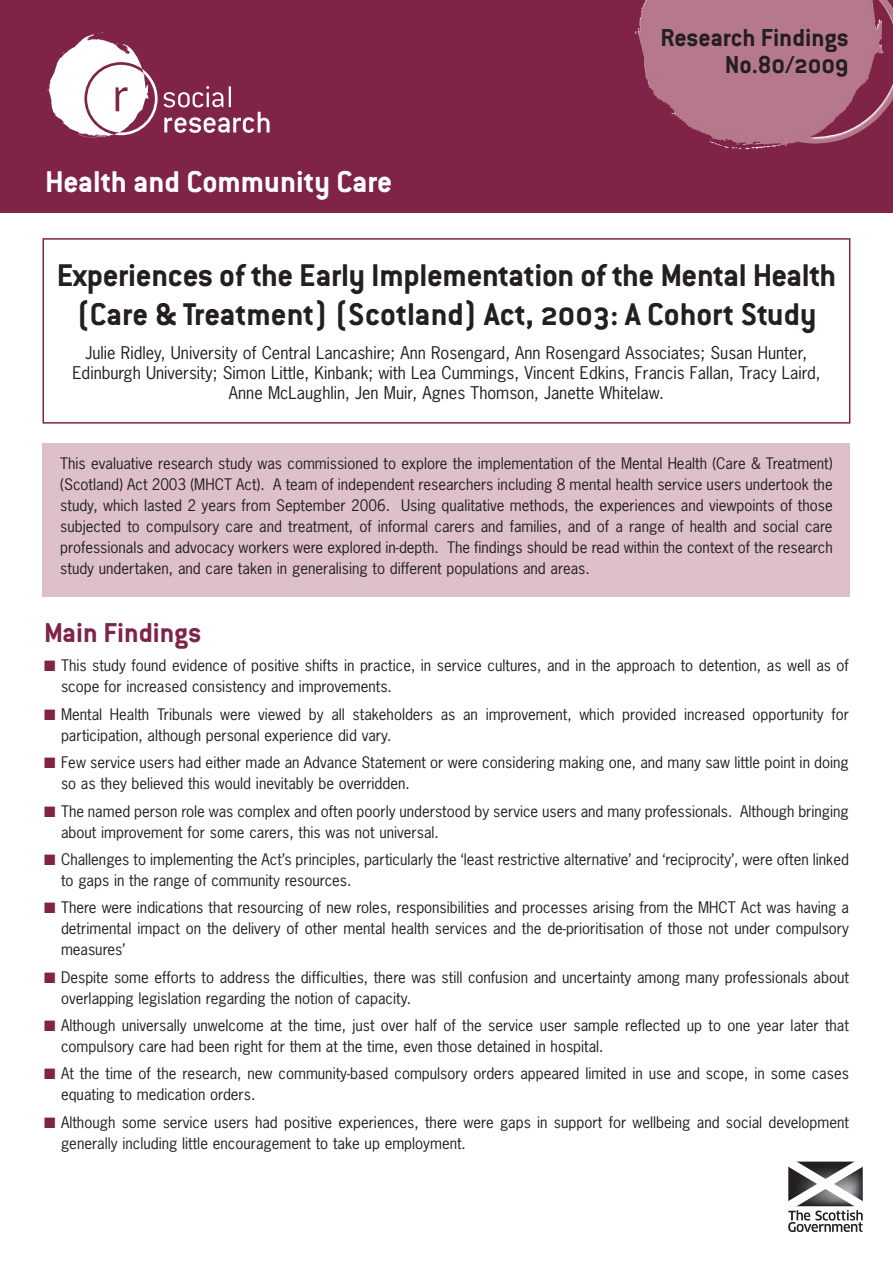
<style>
.page{position:relative;width:893px;height:1263px;background:#fff}
.page>*{position:absolute;margin:0;border:0;box-sizing:border-box;transform-origin:0 0}
.t1{font:700 34.5px/39px "Conduit OSITC";letter-spacing:-.01em;color:#231f20;text-align:center}
.t2{font:700 33px "Conduit OSITC";color:#fff}
.t3{font:700 30px "Conduit OSITC";color:#7f2447}
.t4{font:700 27px/27px "Conduit OSITC";color:#231f20;text-align:right}
.t5{font:16.5px/19.8px "News Gothic";color:#231f20;text-align:center}
.t6{font:15px/21px "News Gothic";color:#231f20}
.s1{color:#7f2447}
</style>
<div class="page">
<div style="left:43px;top:238px;width:807px;height:186px;border:2px solid #7f2447"></div>
<svg style="left:788px;top:1161px;width:75px;height:71px"></svg>
<div style="left:0;top:0;width:893px;height:213px;background:#7f2447"></div>
<svg style="left:48px;top:32px;width:110px;height:106px"></svg>
<svg style="left:164px;top:86px;width:106px;height:47px"></svg>
<img style="left:637px;top:0;width:256px;height:149px">
<div style="left:43px;top:444px;width:807px;height:153px;background:#ddc0c8"></div>
<h2 class="t2" style="left:45px;top:171px;width:349px">Health and Community Care</h2>
<h3 class="t4" style="left:660px;top:27px;width:190px">Research Findings<br>No.80/2009</h3>
<h1 class="t1" style="left:57px;top:259px;width:781px">Experiences of the Early Implementation of the Mental Health (Care &amp; Treatment) (Scotland) Act, 2003: A Cohort Study</h1>
<p class="t5" style="left:72px;top:344px;width:750px">Julie Ridley, University of Central Lancashire; Ann Rosengard, Ann Rosengard Associates; Susan Hunter,<br>Edinburgh University; Simon Little, Kinbank; with Lea Cummings, Vincent Edkins, Francis Fallan, Tracy Laird,<br>Anne McLaughlin, Jen Muir, Agnes Thomson, Janette Whitelaw.</p>
<p class="t6" style="left:60px;top:453px;width:774px;text-align:justify">This evaluative research study was commissioned to explore the implementation of the Mental Health (Care &amp; Treatment) (Scotland) Act 2003 (MHCT Act). A team of independent researchers including 8 mental health service users undertook the study, which lasted 2 years from September 2006. Using qualitative methods, the experiences and viewpoints of those subjected to compulsory care and treatment, of informal carers and families, and of a range of health and social care professionals and advocacy workers were explored in-depth. The findings should be read within the context of the research study undertaken, and care taken in generalising to different populations and areas.</p>
<h3 class="t3" style="left:44px;top:623px;width:159px">Main Findings</h3>
<p class="t6" style="left:61px;top:656px;width:789px;text-indent:-17px"><span class="s1">■</span> This study found evidence of positive shifts in practice, in service cultures, and in the approach to detention, as well as of scope for increased consistency and improvements.</p>
<p class="t6" style="left:61px;top:704px;width:789px;text-indent:-17px"><span class="s1">■</span> Mental Health Tribunals were viewed by all stakeholders as an improvement, which provided increased opportunity for participation, although personal experience did vary.</p>
<p class="t6" style="left:61px;top:752px;width:789px;text-indent:-17px"><span class="s1">■</span> Few service users had either made an Advance Statement or were considering making one, and many saw little point in doing so as they believed this would inevitably be overridden.</p>
<p class="t6" style="left:61px;top:801px;width:789px;text-indent:-17px"><span class="s1">■</span> The named person role was complex and often poorly understood by service users and many professionals. Although bringing about improvement for some carers, this was not universal.</p>
<p class="t6" style="left:61px;top:849px;width:789px;text-indent:-17px"><span class="s1">■</span> Challenges to implementing the Act’s principles, particularly the ‘least restrictive alternative’ and ‘reciprocity’, were often linked to gaps in the range of community resources.</p>
<p class="t6" style="left:61px;top:897px;width:789px;text-align:justify;text-indent:-17px"><span class="s1">■</span> There were indications that resourcing of new roles, responsibilities and processes arising from the MHCT Act was having a detrimental impact on the delivery of other mental health services and the de-prioritisation of those not under compulsory measures’</p>
<p class="t6" style="left:61px;top:967px;width:789px;text-indent:-17px"><span class="s1">■</span> Despite some efforts to address the difficulties, there was still confusion and uncertainty among many professionals about overlapping legislation regarding the notion of capacity.</p>
<p class="t6" style="left:61px;top:1015px;width:789px;text-indent:-17px"><span class="s1">■</span> Although universally unwelcome at the time, just over half of the service user sample reflected up to one year later that compulsory care had been right for them at the time, even those detained in hospital.</p>
<p class="t6" style="left:61px;top:1064px;width:789px;text-indent:-17px"><span class="s1">■</span> At the time of the research, new community-based compulsory orders appeared limited in use and scope, in some cases equating to medication orders.</p>
<p class="t6" style="left:61px;top:1112px;width:789px;text-indent:-17px"><span class="s1">■</span> Although some service users had positive experiences, there were gaps in support for wellbeing and social development generally including little encouragement to take up employment.</p>
</div>
